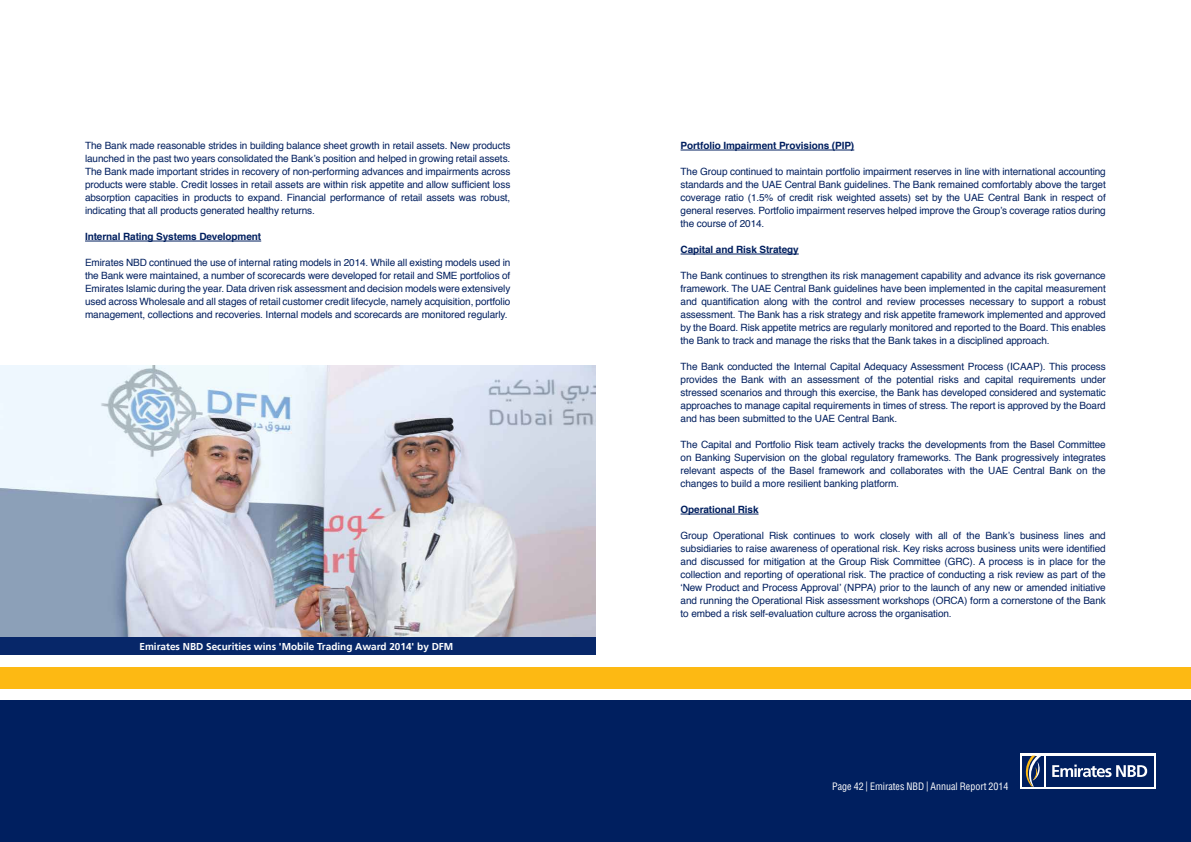
<style>
.page{position:relative;width:1191px;height:842px;background:#fff}
.page>*{position:absolute;margin:0;border:0;box-sizing:border-box;transform-origin:0 0}
.t1{font:10px/13px "Helvetica";letter-spacing:-.01em;color:#001f5f;text-align:justify}
.t2{font:700 10px "Helvetica";letter-spacing:-.01em;color:#001f5f}
.t3{font:700 10px "Frutiger LT Arabic 65";color:#fff}
.t4{font:condensed 10px "Helvetica";color:#fff}
</style>
<div class="page">
<div style="left:0;top:700px;width:1191px;height:142px;background:#001f5f"></div>
<div style="left:0;top:667px;width:1191px;height:21px;background:#fdb913"></div>
<div style="left:1020px;top:753px;width:135px;height:36px;background:#fff"></div>
<div style="left:1045px;top:756px;width:108px;height:31px;background:#001f5f"></div>
<svg style="left:1052px;top:764px;width:95px;height:13px"></svg>
<div style="left:1022px;top:756px;width:21px;height:31px;background:#001f5f"></div>
<svg style="left:1025px;top:756px;width:16px;height:31px"></svg>
<hr style="left:85px;top:241px;width:176px;height:1px;background:#001f5f">
<hr style="left:680px;top:150px;width:174px;height:1px;background:#001f5f">
<hr style="left:680px;top:254px;width:119px;height:1px;background:#001f5f">
<hr style="left:680px;top:514px;width:78px;height:1px;background:#001f5f">
<img style="left:0;top:366px;width:595px;height:271px">
<div style="left:0;top:637px;width:595px;height:18px;background:#072769"></div>
<p class="t1" style="left:85px;top:140px;width:427px">The Bank made reasonable strides in building balance sheet growth in retail assets. New products launched in the past two years consolidated the Bank’s position and helped in growing retail assets.<br>The Bank made important strides in recovery of non-performing advances and impairments across products were stable. Credit losses in retail assets are within risk appetite and allow sufficient loss absorption capacities in products to expand. Financial performance of retail assets was robust, indicating that all products generated healthy returns.</p>
<p class="t2" style="left:85px;top:229px;width:178px">Internal Rating Systems Development</p>
<p class="t1" style="left:85px;top:257px;width:427px">Emirates NBD continued the use of internal rating models in 2014. While all existing models used in the Bank were maintained, a number of scorecards were developed for retail and SME portfolios of Emirates Islamic during the year. Data driven risk assessment and decision models were extensively used across Wholesale and all stages of retail customer credit lifecycle, namely acquisition, portfolio management, collections and recoveries. Internal models and scorecards are monitored regularly.</p>
<p class="t3" style="left:139px;top:638px;width:315px">Emirates NBD Securities wins 'Mobile Trading Award 2014' by DFM</p>
<p class="t2" style="left:680px;top:138px;width:175px">Portfolio Impairment Provisions (PIP)</p>
<p class="t1" style="left:680px;top:166px;width:427px">The Group continued to maintain portfolio impairment reserves in line with international accounting standards and the UAE Central Bank guidelines. The Bank remained comfortably above the target coverage ratio (1.5% of credit risk weighted assets) set by the UAE Central Bank in respect of general reserves. Portfolio impairment reserves helped improve the Group’s coverage ratios during the course of 2014.</p>
<p class="t2" style="left:680px;top:242px;width:120px">Capital and Risk Strategy</p>
<p class="t1" style="left:680px;top:270px;width:427px">The Bank continues to strengthen its risk management capability and advance its risk governance framework. The UAE Central Bank guidelines have been implemented in the capital measurement and quantification along with the control and review processes necessary to support a robust assessment. The Bank has a risk strategy and risk appetite framework implemented and approved by the Board. Risk appetite metrics are regularly monitored and reported to the Board. This enables the Bank to track and manage the risks that the Bank takes in a disciplined approach.</p>
<p class="t1" style="left:680px;top:361px;width:427px">The Bank conducted the Internal Capital Adequacy Assessment Process (ICAAP). This process provides the Bank with an assessment of the potential risks and capital requirements under stressed scenarios and through this exercise, the Bank has developed considered and systematic approaches to manage capital requirements in times of stress. The report is approved by the Board and has been submitted to the UAE Central Bank.</p>
<p class="t1" style="left:680px;top:439px;width:427px">The Capital and Portfolio Risk team actively tracks the developments from the Basel Committee on Banking Supervision on the global regulatory frameworks. The Bank progressively integrates relevant aspects of the Basel framework and collaborates with the UAE Central Bank on the changes to build a more resilient banking platform.</p>
<p class="t2" style="left:680px;top:502px;width:79px">Operational Risk</p>
<p class="t1" style="left:680px;top:530px;width:427px">Group Operational Risk continues to work closely with all of the Bank’s business lines and subsidiaries to raise awareness of operational risk. Key risks across business units were identified and discussed for mitigation at the Group Risk Committee (GRC). A process is in place for the collection and reporting of operational risk. The practice of conducting a risk review as part of the ‘New Product and Process Approval’ (NPPA) prior to the launch of any new or amended initiative and running the Operational Risk assessment workshops (ORCA) form a cornerstone of the Bank to embed a risk self-evaluation culture across the organisation.</p>
<p class="t4" style="left:832px;top:780px;width:178px">Page 42 | Emirates NBD | Annual Report 2014</p>
</div>
